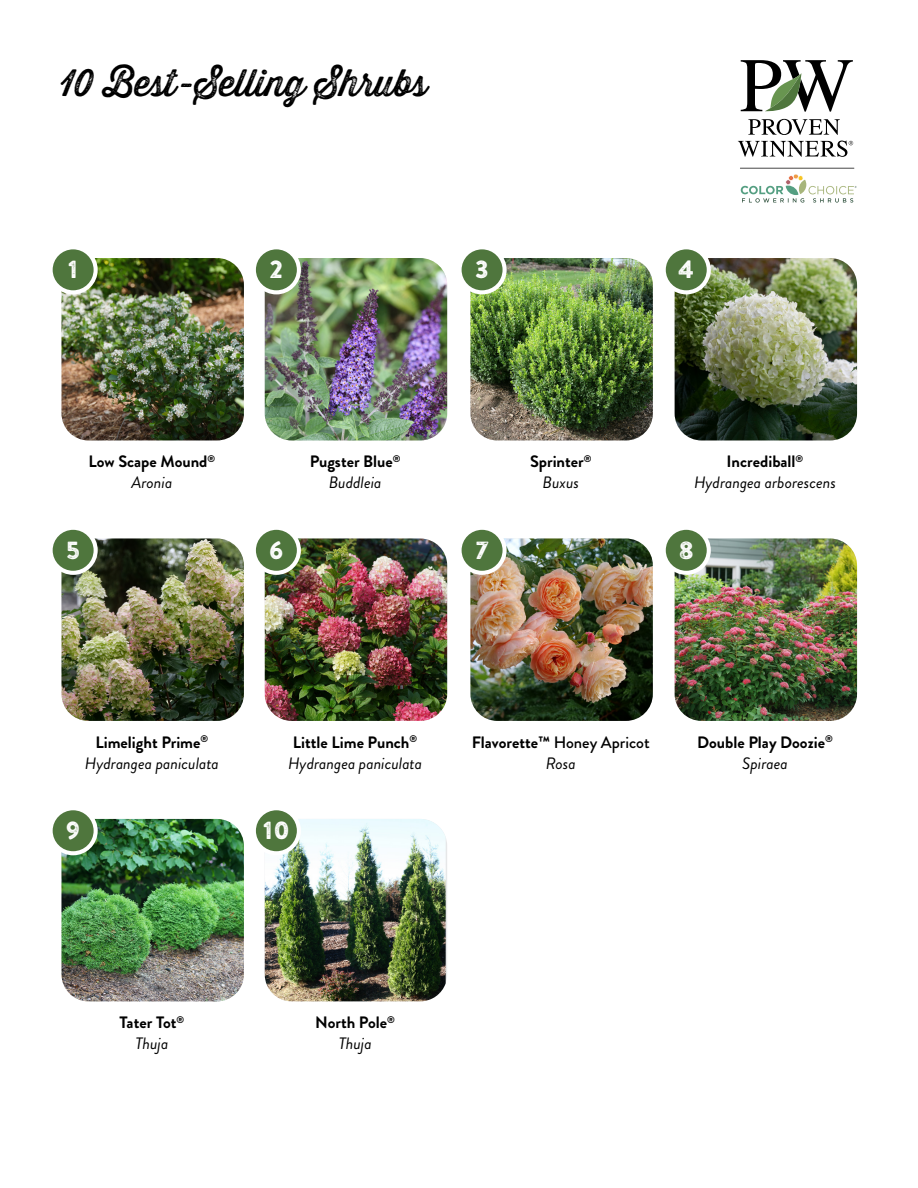
<style>
.page{position:relative;width:918px;height:1188px;background:#fff}
.page>*{position:absolute;margin:0;border:0;box-sizing:border-box;transform-origin:0 0}
.t1{font:37.2px "Thirsty Rough Reg Two";color:#000}
.t2{font:24.75px "Brandon Printed Two";color:#fff}
.t3{font:700 16.5px/21px "Brandon Grotesque";color:#000;text-align:center}
.t4{font:italic 16.5px/21px "Brandon Grotesque";color:#000;text-align:center}
.t5{font:500 16.5px/21px "Brandon Grotesque";color:#000;text-align:center}
.s1{font-weight:400;font-style:italic}
.s2{font-weight:700;font-style:normal}
.s3{font-weight:700}
</style>
<div class="page">
<svg style="left:740px;top:168px;width:117px;height:35px"></svg>
<svg style="left:741px;top:60px;width:112px;height:52px"></svg>
<svg style="left:748px;top:119px;width:92px;height:16px"></svg>
<svg style="left:738px;top:141px;width:115px;height:16px"></svg>
<img style="left:62px;top:258px;width:182px;height:182px">
<img style="left:62px;top:538px;width:182px;height:183px">
<img style="left:62px;top:819px;width:182px;height:182px">
<img style="left:265px;top:258px;width:182px;height:182px">
<img style="left:265px;top:538px;width:182px;height:183px">
<img style="left:265px;top:819px;width:181px;height:182px">
<img style="left:470px;top:258px;width:183px;height:182px">
<img style="left:470px;top:538px;width:183px;height:183px">
<img style="left:675px;top:258px;width:182px;height:182px">
<img style="left:675px;top:538px;width:182px;height:183px">
<div style="left:51px;top:247px;width:45px;height:45px;background:#4f763d;border-radius:50%"></div>
<div style="left:49px;top:245px;width:49px;height:49px;border:4px solid #fff;border-radius:50%"></div>
<div style="left:51px;top:528px;width:45px;height:45px;background:#4f763d;border-radius:50%"></div>
<div style="left:49px;top:526px;width:49px;height:49px;border:4px solid #fff;border-radius:50%"></div>
<div style="left:51px;top:808px;width:45px;height:45px;background:#4f763d;border-radius:50%"></div>
<div style="left:49px;top:806px;width:49px;height:49px;border:4px solid #fff;border-radius:50%"></div>
<div style="left:254px;top:247px;width:45px;height:45px;background:#4f763d;border-radius:50%"></div>
<div style="left:252px;top:245px;width:49px;height:49px;border:4px solid #fff;border-radius:50%"></div>
<div style="left:254px;top:528px;width:45px;height:45px;background:#4f763d;border-radius:50%"></div>
<div style="left:252px;top:526px;width:49px;height:49px;border:4px solid #fff;border-radius:50%"></div>
<div style="left:254px;top:808px;width:45px;height:45px;background:#4f763d;border-radius:50%"></div>
<div style="left:252px;top:806px;width:49px;height:49px;border:4px solid #fff;border-radius:50%"></div>
<div style="left:460px;top:247px;width:45px;height:45px;background:#4f763d;border-radius:50%"></div>
<div style="left:458px;top:245px;width:49px;height:49px;border:4px solid #fff;border-radius:50%"></div>
<div style="left:460px;top:528px;width:45px;height:45px;background:#4f763d;border-radius:50%"></div>
<div style="left:458px;top:526px;width:49px;height:49px;border:4px solid #fff;border-radius:50%"></div>
<div style="left:664px;top:247px;width:45px;height:45px;background:#4f763d;border-radius:50%"></div>
<div style="left:662px;top:245px;width:49px;height:49px;border:4px solid #fff;border-radius:50%"></div>
<div style="left:664px;top:528px;width:45px;height:45px;background:#4f763d;border-radius:50%"></div>
<div style="left:662px;top:526px;width:49px;height:49px;border:4px solid #fff;border-radius:50%"></div>
<h1 class="t1" style="left:60px;top:55px;width:369px">10 Best-Selling Shrubs</h1>
<h2 class="t2" style="left:68px;top:254px;width:12px">1</h2>
<h2 class="t2" style="left:269px;top:254px;width:16px">2</h2>
<h2 class="t2" style="left:475px;top:254px;width:16px">3</h2>
<h2 class="t2" style="left:678px;top:254px;width:18px">4</h2>
<p class="t3" style="left:88px;top:451px;width:128px">Low Scape Mound<sup>®<br></sup><span class="s1">Aronia</span></p>
<h2 class="t2" style="left:66px;top:534px;width:16px">5</h2>
<h2 class="t2" style="left:269px;top:534px;width:16px">6</h2>
<p class="t3" style="left:310px;top:451px;width:92px">Pugster Blue<sup>®<br></sup><span class="s1">Buddleia</span></p>
<h2 class="t2" style="left:475px;top:534px;width:15px">7</h2>
<p class="t3" style="left:530px;top:451px;width:63px">Sprinter<sup>®<br></sup><span class="s1">Buxus</span></p>
<p class="t4" style="left:694px;top:451px;width:143px"><span class="s2">Incrediball</span><sup>®<br></sup>Hydrangea arborescens</p>
<h2 class="t2" style="left:678px;top:534px;width:17px">8</h2>
<p class="t4" style="left:85px;top:732px;width:135px"><span class="s2">Limelight Prime</span><sup>®<br></sup>Hydrangea paniculata</p>
<h2 class="t2" style="left:66px;top:815px;width:16px">9</h2>
<p class="t4" style="left:288px;top:732px;width:135px;text-align:left"><span class="s2">Little Lime Punch</span><sup>®<br></sup>Hydrangea paniculata</p>
<h2 class="t2" style="left:263px;top:815px;width:29px">10</h2>
<p class="t5" style="left:472px;top:732px;width:180px"><span class="s3">Flavorette™</span> Honey Apricot<br><span class="s1">Rosa</span></p>
<p class="t3" style="left:697px;top:732px;width:137px">Double Play Doozie<sup>®<br></sup><span class="s1">Spiraea</span></p>
<p class="t3" style="left:120px;top:1012px;width:66px">Tater Tot<sup>®<br></sup><span class="s1">Thuja</span></p>
<p class="t3" style="left:315px;top:1012px;width:81px">North Pole<sup>®<br></sup><span class="s1">Thuja</span></p>
</div>
